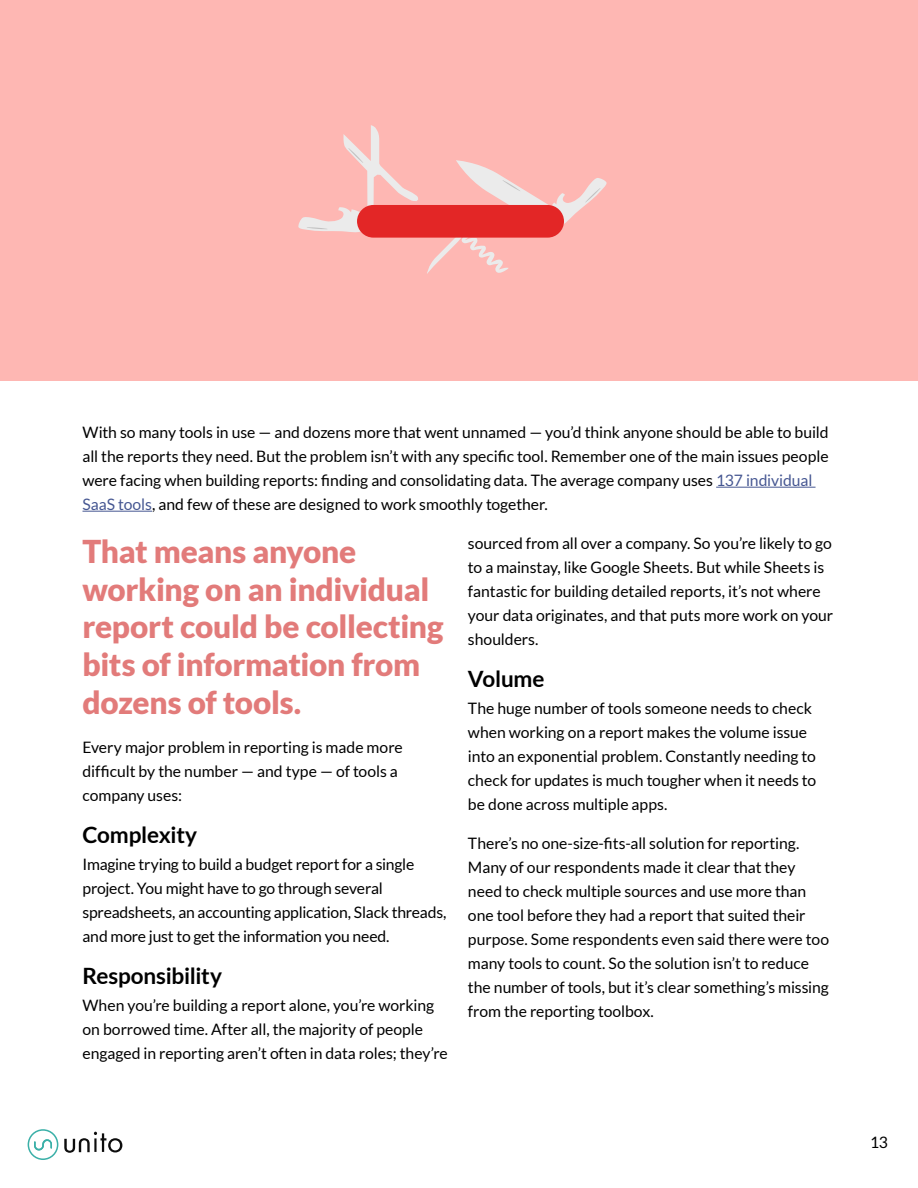
<style>
.page{position:relative;width:918px;height:1188px;background:#fff}
.page>*{position:absolute;margin:0;border:0;box-sizing:border-box;transform-origin:0 0}
.t1{font:900 31.5px/37.8px "Lato";letter-spacing:-.01em;color:#e27b7a}
.t2{font:700 22.5px "Lato";letter-spacing:-.01em;color:#000}
.t3{font:15.75px/24px "Lato";letter-spacing:-.005em;color:#000}
.s1{color:#465792}
</style>
<div class="page">
<svg style="left:64px;top:1132px;width:58px;height:21px"></svg>
<svg style="left:28px;top:1129px;width:30px;height:31px"></svg>
<hr style="left:716px;top:487px;width:100px;height:1px;background:#465792">
<hr style="left:83px;top:511px;width:69px;height:1px;background:#465792">
<div style="left:0;top:0;width:918px;height:380px;background:#feb7b3"></div>
<svg style="left:427px;top:238px;width:82px;height:36px"></svg>
<div style="left:357px;top:205px;width:207px;height:33px;background:#e32626;border-radius:16px"></div>
<svg style="left:456px;top:160px;width:151px;height:67px"></svg>
<svg style="left:298px;top:125px;width:120px;height:108px"></svg>
<p class="t3" style="left:82px;top:421px;width:748px">With so many tools in use — and dozens more that went unnamed — you’d think anyone should be able to build all the reports they need. But the problem isn’t with any specific tool. Remember one of the main issues people were facing when building reports: finding and consolidating data. The average company uses <span class="s1">137 individual SaaS tools</span>, and few of these are designed to work smoothly together.</p>
<h1 class="t1" style="left:82px;top:535px;width:363px">That means anyone working on an individual report could be collecting bits of information from dozens of tools.</h1>
<p class="t3" style="left:82px;top:736px;width:322px">Every major problem in reporting is made more difficult by the number — and type — of tools a company uses:</p>
<h2 class="t2" style="left:82px;top:826px;width:116px">Complexity</h2>
<p class="t3" style="left:82px;top:853px;width:366px">Imagine trying to build a budget report for a single project. You might have to go through several spreadsheets, an accounting application, Slack threads, and more just to get the information you need.</p>
<h2 class="t2" style="left:82px;top:967px;width:141px">Responsibility</h2>
<p class="t3" style="left:82px;top:994px;width:367px">When you’re building a report alone, you’re working on borrowed time. After all, the majority of people engaged in reporting aren’t often in data roles; they’re</p>
<p class="t3" style="left:468px;top:532px;width:367px">sourced from all over a company. So you’re likely to go to a mainstay, like Google Sheets. But while Sheets is fantastic for building detailed reports, it’s not where your data originates, and that puts more work on your shoulders.</p>
<h2 class="t2" style="left:468px;top:670px;width:78px">Volume</h2>
<p class="t3" style="left:468px;top:697px;width:350px">The huge number of tools someone needs to check when working on a report makes the volume issue into an exponential problem. Constantly needing to check for updates is much tougher when it needs to be done across multiple apps.</p>
<p class="t3" style="left:468px;top:831px;width:363px">There’s no one-size-fits-all solution for reporting.<br>Many of our respondents made it clear that they need to check multiple sources and use more than one tool before they had a report that suited their purpose. Some respondents even said there were too many tools to count. So the solution isn’t to reduce the number of tools, but it’s clear something’s missing from the reporting toolbox.</p>
<p class="t3" style="left:870px;top:1131px;width:19px">13</p>
</div>
